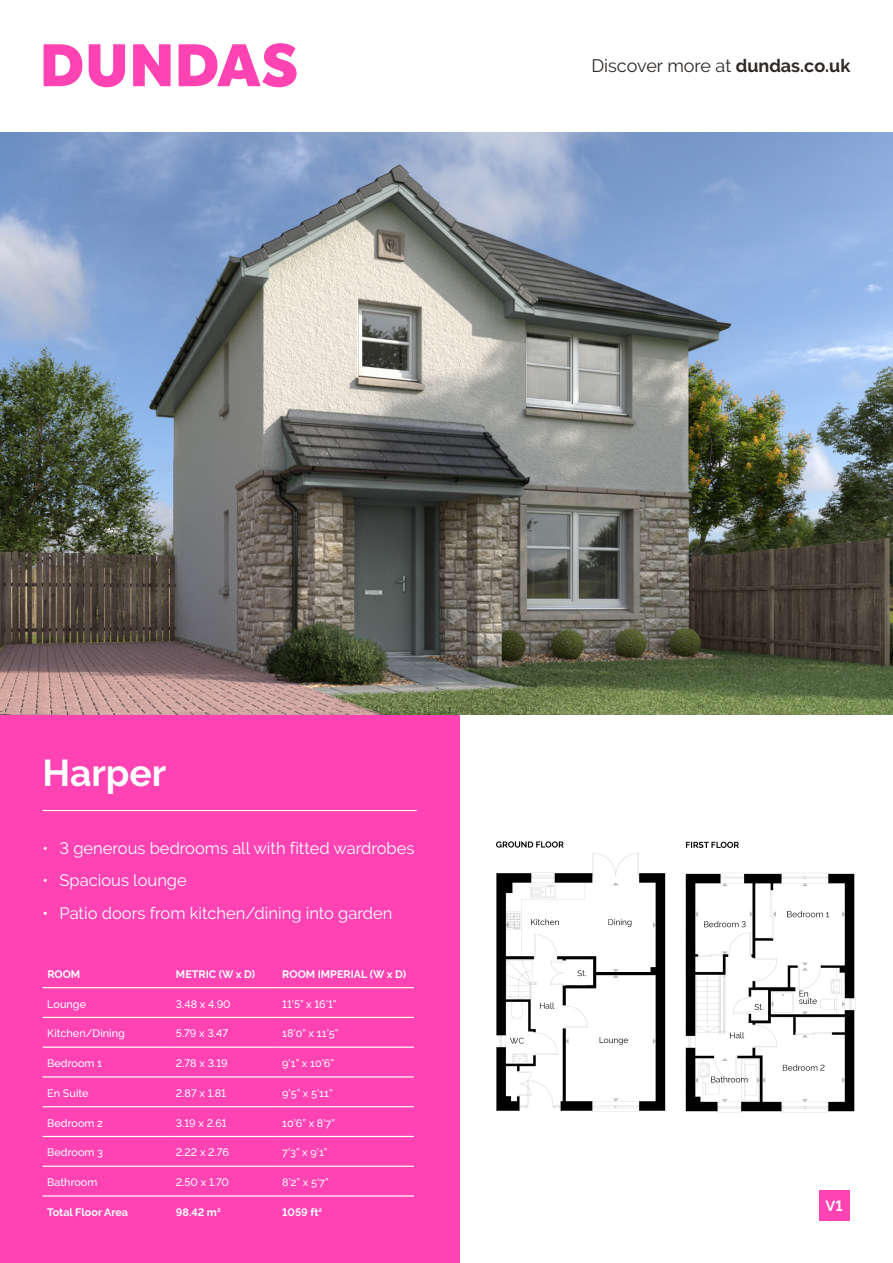
<style>
.page{position:relative;width:893px;height:1263px;background:#fff}
.page>*{position:absolute;margin:0;border:0;box-sizing:border-box;transform-origin:0 0}
.t1{font:700 37.35px "Raleway";color:#fff}
.t2{font:18px "Raleway";color:#2e2926}
.t3{font:16.5px "Raleway";color:#fff}
.t4{font:700 14.7px "Raleway";color:#fff}
.t5{font:500 10.8px "Raleway";color:#fff}
.t6{font:700 10.8px "Raleway";color:#fff}
.s1{font-weight:700}
</style>
<div class="page">
<svg style="left:44px;top:43px;width:253px;height:44px"></svg>
<img style="left:685px;top:841px;width:171px;height:272px">
<div style="left:0;top:714px;width:459px;height:549px;background:#ff43b3"></div>
<hr style="left:43px;top:987px;width:128px;height:1px;background:#fff">
<hr style="left:171px;top:987px;width:106px;height:1px;background:#fff">
<hr style="left:277px;top:987px;width:137px;height:1px;background:#fff">
<hr style="left:43px;top:1017px;width:128px;height:1px;background:#fff">
<hr style="left:171px;top:1017px;width:106px;height:1px;background:#fff">
<hr style="left:277px;top:1017px;width:137px;height:1px;background:#fff">
<hr style="left:43px;top:1046px;width:128px;height:2px;background:#fff">
<hr style="left:171px;top:1046px;width:106px;height:2px;background:#fff">
<hr style="left:277px;top:1046px;width:137px;height:2px;background:#fff">
<hr style="left:43px;top:1076px;width:128px;height:1px;background:#fff">
<hr style="left:171px;top:1076px;width:106px;height:1px;background:#fff">
<hr style="left:277px;top:1076px;width:137px;height:1px;background:#fff">
<hr style="left:43px;top:1106px;width:128px;height:1px;background:#fff">
<hr style="left:171px;top:1106px;width:106px;height:1px;background:#fff">
<hr style="left:277px;top:1106px;width:137px;height:1px;background:#fff">
<hr style="left:43px;top:1136px;width:128px;height:1px;background:#fff">
<hr style="left:171px;top:1136px;width:106px;height:1px;background:#fff">
<hr style="left:277px;top:1136px;width:137px;height:1px;background:#fff">
<hr style="left:43px;top:1166px;width:128px;height:1px;background:#fff">
<hr style="left:171px;top:1166px;width:106px;height:1px;background:#fff">
<hr style="left:277px;top:1166px;width:137px;height:1px;background:#fff">
<hr style="left:43px;top:1195px;width:128px;height:1px;background:#fff">
<hr style="left:171px;top:1195px;width:106px;height:1px;background:#fff">
<hr style="left:277px;top:1195px;width:137px;height:1px;background:#fff">
<hr style="left:43px;top:810px;width:374px;height:1px;background:#fff">
<img style="left:0;top:133px;width:893px;height:581px">
<div style="left:819px;top:1190px;width:30px;height:30px;background:#ff43b3"></div>
<img style="left:496px;top:841px;width:170px;height:271px">
<h2 class="t2" style="left:591px;top:55px;width:261px">Discover more at <span class="s1">dundas.co.uk</span></h2>
<h1 class="t1" style="left:43px;top:752px;width:125px">Harper</h1>
<h3 class="t3" style="left:43px;top:839px;width:373px">• 3 generous bedrooms all with fitted wardrobes</h3>
<h3 class="t3" style="left:43px;top:871px;width:146px">• Spacious lounge</h3>
<h3 class="t3" style="left:43px;top:903px;width:351px">• Patio doors from kitchen/dining into garden</h3>
<p class="t6" style="left:47px;top:968px;width:34px">ROOM</p>
<p class="t6" style="left:176px;top:968px;width:81px">METRIC (W x D)</p>
<p class="t6" style="left:282px;top:968px;width:125px">ROOM IMPERIAL (W x D)</p>
<p class="t5" style="left:47px;top:997px;width:40px">Lounge</p>
<p class="t5" style="left:176px;top:997px;width:56px">3.48 x 4.90</p>
<p class="t5" style="left:282px;top:997px;width:56px">11’5” x 16’1”</p>
<p class="t5" style="left:47px;top:1027px;width:79px">Kitchen/Dining</p>
<p class="t5" style="left:176px;top:1027px;width:54px">5.79 x 3.47</p>
<p class="t5" style="left:282px;top:1027px;width:58px">18’0” x 11’5”</p>
<p class="t5" style="left:47px;top:1057px;width:56px">Bedroom 1</p>
<p class="t5" style="left:176px;top:1057px;width:53px">2.78 x 3.19</p>
<p class="t5" style="left:282px;top:1057px;width:53px">9’1” x 10’6”</p>
<p class="t5" style="left:47px;top:1087px;width:43px">En Suite</p>
<p class="t5" style="left:176px;top:1087px;width:52px">2.87 x 1.81</p>
<p class="t5" style="left:282px;top:1087px;width:52px">9’5” x 5’11”</p>
<p class="t5" style="left:47px;top:1116px;width:57px">Bedroom 2</p>
<p class="t5" style="left:176px;top:1116px;width:52px">3.19 x 2.61</p>
<p class="t5" style="left:282px;top:1116px;width:54px">10’6” x 8’7”</p>
<p class="t5" style="left:47px;top:1146px;width:57px">Bedroom 3</p>
<p class="t5" style="left:176px;top:1146px;width:55px">2.22 x 2.76</p>
<p class="t5" style="left:282px;top:1146px;width:47px">7’3” x 9’1”</p>
<p class="t5" style="left:47px;top:1176px;width:52px">Bathroom</p>
<p class="t5" style="left:176px;top:1176px;width:55px">2.50 x 1.70</p>
<p class="t5" style="left:282px;top:1176px;width:48px">8’2” x 5’7”</p>
<p class="t6" style="left:47px;top:1206px;width:82px">Total Floor Area</p>
<p class="t6" style="left:176px;top:1206px;width:46px">98.42 m<sup>2</sup></p>
<p class="t6" style="left:282px;top:1206px;width:41px">1059 ft<sup>2</sup></p>
<h3 class="t4" style="left:826px;top:1197px;width:19px">V1</h3>
</div>
